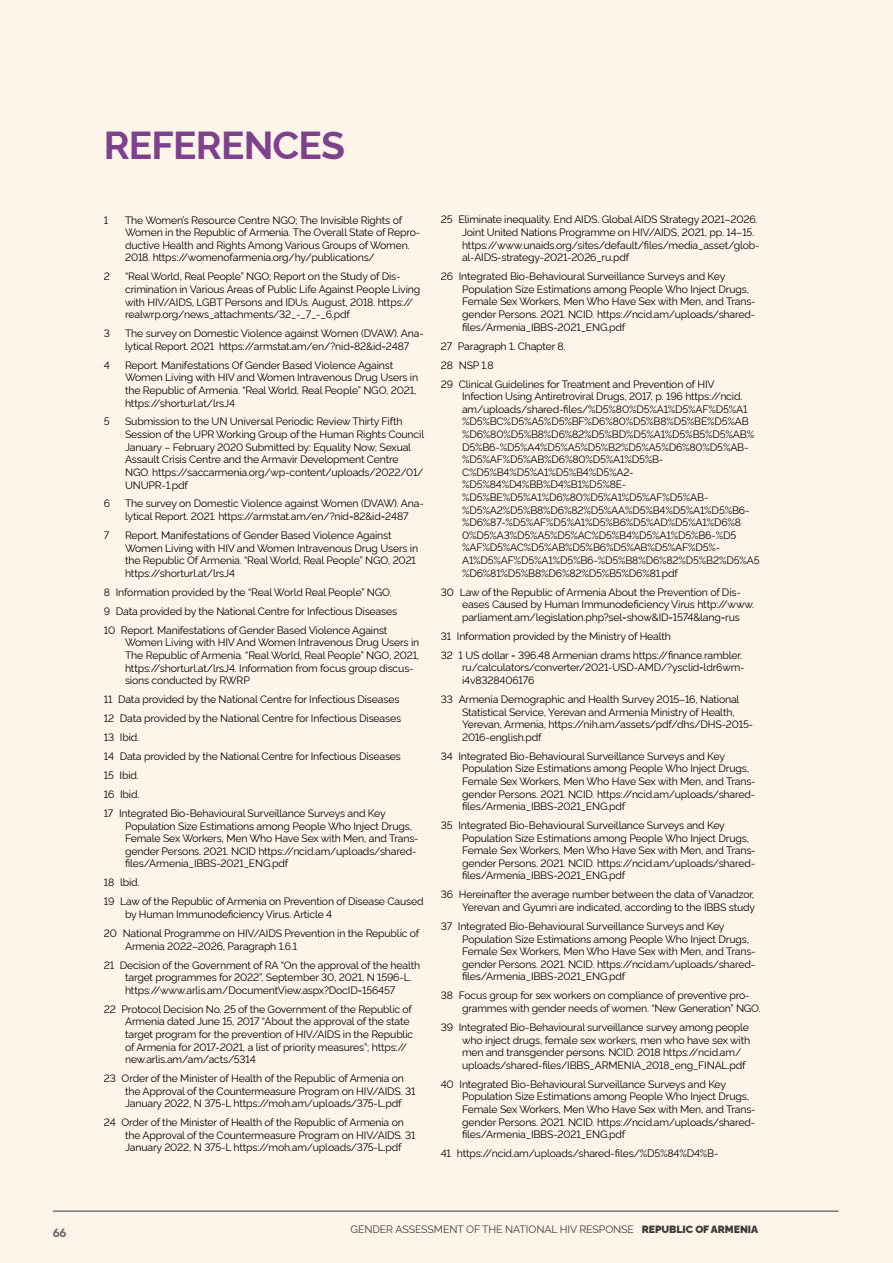
<style>
.page{position:relative;width:893px;height:1263px;background:#fff4e9}
.page>*{position:absolute;margin:0;border:0;box-sizing:border-box;transform-origin:0 0}
.t1{font:700 39px "Rawline";letter-spacing:-.02em;color:#7e428c}
.t2{font:900 12px "Avenir";color:#706f6f}
.t3{font:10.5px/12.6px "Rawline";letter-spacing:-.015em;color:#000}
.t4{font:10.5px "Rawline";letter-spacing:-.005em;color:#3c3c3b}
.s1{font-weight:900}
</style>
<div class="page">
<hr style="left:53px;top:1211px;width:785px;height:1px;background:#3c3c3b">
<h1 class="t1" style="left:104px;top:115px;width:243px">REFERENCES</h1>
<p class="t3" style="left:104px;top:212px;width:6px">1</p>
<p class="t3" style="left:125px;top:212px;width:297px">The Women’s Resource Centre NGO; The Invisible Rights of Women in the Republic of Armenia. The Overall State of Repro&shy;ductive Health and Rights Among Various Groups of Women.<br>2018. https://womenofarmenia.org/hy/publications/</p>
<p class="t3" style="left:104px;top:269px;width:8px">2</p>
<p class="t3" style="left:125px;top:269px;width:297px">“Real World, Real People” NGO; Report on the Study of Dis&shy;crimination in Various Areas of Public Life Against People Living with HIV/AIDS, LGBT Persons and IDUs. August, 2018. https:// realwrp.org/news_attachments/32_-_7_-_6.pdf</p>
<p class="t3" style="left:104px;top:326px;width:8px">3</p>
<p class="t3" style="left:125px;top:326px;width:300px">The survey on Domestic Violence against Women (DVAW). Ana&shy;lytical Report. 2021 https://armstat.am/en/?nid=82&amp;id=2487</p>
<p class="t3" style="left:104px;top:358px;width:7px">4</p>
<p class="t3" style="left:125px;top:358px;width:295px">Report. Manifestations Of Gender Based Violence Against Women Living with HIV and Women Intravenous Drug Users in the Republic of Armenia. “Real World, Real People” NGO, 2021, https://shorturl.at/lrsJ4</p>
<p class="t3" style="left:104px;top:414px;width:7px">5</p>
<p class="t3" style="left:125px;top:414px;width:301px">Submission to the UN Universal Periodic Review Thirty Fifth Session of the UPR Working Group of the Human Rights Council January – February 2020 Submitted by: Equality Now, Sexual Assault Crisis Centre and the Armavir Development Centre NGO. https://saccarmenia.org/wp-content/uploads/2022/01/ UNUPR-1.pdf</p>
<p class="t3" style="left:104px;top:496px;width:8px">6</p>
<p class="t3" style="left:125px;top:496px;width:300px">The survey on Domestic Violence against Women (DVAW). Ana&shy;lytical Report. 2021. https://armstat.am/en/?nid=82&amp;id=2487</p>
<p class="t3" style="left:104px;top:528px;width:7px">7</p>
<p class="t3" style="left:125px;top:528px;width:295px">Report. Manifestations of Gender Based Violence Against Women Living with HIV and Women Intravenous Drug Users in the Republic Of Armenia. “Real World, Real People” NGO, 2021 https://shorturl.at/lrsJ4</p>
<p class="t3" style="left:104px;top:582px;width:295px;line-height:18.9px">8 Information provided by the “Real World Real People” NGO.<br>9 Data provided by the National Centre for Infectious Diseases<br>10 Report. Manifestations of Gender Based Violence Against</p>
<p class="t3" style="left:125px;top:635px;width:296px">Women Living with HIV And Women Intravenous Drug Users in The Republic of Armenia. “Real World, Real People” NGO, 2021, https://shorturl.at/lrsJ4. Information from focus group discus&shy;sions conducted by RWRP</p>
<p class="t3" style="left:104px;top:689px;width:299px;line-height:18.9px">11 Data provided by the National Centre for Infectious Diseases 12 Data provided by the National Centre for Infectious Diseases 13 Ibid.<br>14 Data provided by the National Centre for Infectious Diseases 15 Ibid.<br>16 Ibid.<br>17 Integrated Bio-Behavioural Surveillance Surveys and Key</p>
<p class="t3" style="left:125px;top:818px;width:295px">Population Size Estimations among People Who Inject Drugs, Female Sex Workers, Men Who Have Sex with Men, and Trans&shy;gender Persons. 2021. NCID https://ncid.am/uploads/shared&shy;files/Armenia_IBBS-2021_ENG.pdf</p>
<p class="t3" style="left:104px;top:872px;width:321px;line-height:18.9px">18 lbid.<br>19 Law of the Republic of Armenia on Prevention of Disease Caused</p>
<p class="t3" style="left:104px;top:904px;width:317px;line-height:18.9px;text-indent:21px">by Human Immunodeficiency Virus. Article 4<br>20 National Programme on HIV/AIDS Prevention in the Republic of</p>
<p class="t3" style="left:104px;top:935px;width:318px;line-height:18.9px;text-indent:21px">Armenia 2022–2026, Paragraph 1.6.1<br>21 Decision of the Government of RA “On the approval of the health</p>
<p class="t3" style="left:125px;top:970px;width:288px">target programmes for 2022”, September 30, 2021, N 1596-L. https://www.arlis.am/DocumentView.aspx?DocID=156457</p>
<p class="t3" style="left:125px;top:1001px;width:290px;text-indent:-21px">22 Protocol Decision No. 25 of the Government of the Republic of Armenia dated June 15, 2017 “About the approval of the state target program for the prevention of HIV/AIDS in the Republic of Armenia for 2017-2021, a list of priority measures”; https:// new.arlis.am/am/acts/5314</p>
<p class="t3" style="left:125px;top:1071px;width:292px;text-indent:-21px">23 Order of the Minister of Health of the Republic of Armenia on the Approval of the Countermeasure Program on HIV/AIDS. 31<br>January 2022, N 375-L https://moh.am/uploads/375-L.pdf</p>
<p class="t3" style="left:125px;top:1115px;width:292px;text-indent:-21px">24 Order of the Minister of Health of the Republic of Armenia on the Approval of the Countermeasure Program on HIV/AIDS. 31<br>January 2022, N 375-L https://moh.am/uploads/375-L.pdf</p>
<p class="t3" style="left:462px;top:212px;width:299px;text-indent:-21px">25 Eliminate inequality. End AIDS. Global AIDS Strategy 2021–2026.<br>Joint United Nations Programme on HIV/AIDS, 2021, pp. 14–15. https://www.unaids.org/sites/default/files/media_asset/glob&shy;al-AIDS-strategy-2021-2026_ru.pdf</p>
<p class="t3" style="left:462px;top:269px;width:295px;text-indent:-21px">26 Integrated Bio-Behavioural Surveillance Surveys and Key Population Size Estimations among People Who Inject Drugs, Female Sex Workers, Men Who Have Sex with Men, and Trans&shy;gender Persons. 2021. NCID. https://ncid.am/uploads/shared&shy;files/Armenia_IBBS-2021_ENG.pdf</p>
<p class="t3" style="left:441px;top:335px;width:275px;line-height:18.9px">27 Paragraph 1. Chapter 8.<br>28 NSP 1.8<br>29 Clinical Guidelines for Treatment and Prevention of HIV</p>
<p class="t3" style="left:462px;top:389px;width:299px">Infection Using Antiretroviral Drugs, 2017, p. 196 https://ncid. am/uploads/shared-files/%D5%80%D5%A1%D5%AF%D5%A1 %D5%BC%D5%A5%D5%BF%D6%80%D5%B8%D5%BE%D5%AB %D6%80%D5%B8%D6%82%D5%BD%D5%A1%D5%B5%D5%AB% D5%B6-%D5%A4%D5%A5%D5%B2%D5%A5%D6%80%D5%AB-%D5%AF%D5%AB%D6%80%D5%A1%D5%B-C%D5%B4%D5%A1%D5%B4%D5%A2- %D5%84%D4%BB%D4%B1%D5%8E-%D5%BE%D5%A1%D6%80%D5%A1%D5%AF%D5%AB-%D5%A2%D5%B8%D6%82%D5%AA%D5%B4%D5%A1%D5%B6- %D6%87-%D5%AF%D5%A1%D5%B6%D5%AD%D5%A1%D6%8<br>0%D5%A3%D5%A5%D5%AC%D5%B4%D5%A1%D5%B6-%D5 %AF%D5%AC%D5%AB%D5%B6%D5%AB%D5%AF%D5%- A1%D5%AF%D5%A1%D5%B6-%D5%B8%D6%82%D5%B2%D5%A5 %D6%81%D5%B8%D6%82%D5%B5%D6%81.pdf</p>
<p class="t3" style="left:462px;top:584px;width:293px;text-indent:-21px">30 Law of the Republic of Armenia About the Prevention of Dis&shy;eases Caused by Human Immunodeficiency Virus http://www. parliament.am/legislation.php?sel=show&amp;ID=1574&amp;lang=rus</p>
<p class="t3" style="left:441px;top:625px;width:303px;line-height:18.9px">31 Information provided by the Ministry of Health<br>32 1 US dollar = 396.48 Armenian drams https://finance.rambler.</p>
<p class="t3" style="left:462px;top:660px;width:284px">ru/calculators/converter/2021-USD-AMD/?ysclid=ldr6wm&shy;i4v8328406176</p>
<p class="t3" style="left:462px;top:692px;width:293px;text-indent:-21px">33 Armenia Demographic and Health Survey 2015–16, National Statistical Service, Yerevan and Armenia Ministry of Health, Yerevan, Armenia, https://nih.am/assets/pdf/dhs/DHS-2015- 2016-english.pdf</p>
<p class="t3" style="left:462px;top:748px;width:295px;text-indent:-21px">34 Integrated Bio-Behavioural Surveillance Surveys and Key Population Size Estimations among People Who Inject Drugs, Female Sex Workers, Men Who Have Sex with Men, and Trans&shy;gender Persons. 2021. NCID. https://ncid.am/uploads/shared&shy;files/Armenia_IBBS-2021_ENG.pdf</p>
<p class="t3" style="left:462px;top:818px;width:295px;text-indent:-21px">35 Integrated Bio-Behavioural Surveillance Surveys and Key Population Size Estimations among People Who Inject Drugs, Female Sex Workers, Men Who Have Sex with Men, and Trans&shy;gender Persons. 2021. NCID. https://ncid.am/uploads/shared&shy;files/Armenia_IBBS-2021_ENG.pdf</p>
<p class="t3" style="left:441px;top:887px;width:316px;text-align:right">36 Hereinafter the average number between the data of Vanadzor,<br>Yerevan and Gyumri are indicated, according to the IBBS study</p>
<p class="t3" style="left:462px;top:919px;width:295px;text-indent:-21px">37 Integrated Bio-Behavioural Surveillance Surveys and Key Population Size Estimations among People Who Inject Drugs, Female Sex Workers, Men Who Have Sex with Men, and Trans&shy;gender Persons. 2021. NCID. https://ncid.am/uploads/shared&shy;files/Armenia_IBBS-2021_ENG.pdf</p>
<p class="t3" style="left:462px;top:988px;width:300px;text-indent:-21px">38 Focus group for sex workers on compliance of preventive pro&shy;grammes with gender needs of women. “New Generation” NGO.</p>
<p class="t3" style="left:462px;top:1020px;width:290px;text-indent:-21px">39 Integrated Bio-Behavioural surveillance survey among people who inject drugs, female sex workers, men who have sex with men and transgender persons. NCID. 2018 https://ncid.am/ uploads/shared-files/IBBS_ARMENIA_2018_eng_FINAL.pdf</p>
<p class="t3" style="left:462px;top:1077px;width:295px;text-indent:-21px">40 Integrated Bio-Behavioural Surveillance Surveys and Key Population Size Estimations among People Who Inject Drugs, Female Sex Workers, Men Who Have Sex with Men, and Trans&shy;gender Persons. 2021. NCID. https://ncid.am/uploads/shared&shy;files/Armenia_IBBS-2021_ENG.pdf</p>
<p class="t3" style="left:441px;top:1146px;width:279px">41 https://ncid.am/uploads/shared-files/%D5%84%D4%B-</p>
<p class="t2" style="left:53px;top:1222px;width:15px">66</p>
<p class="t4" style="left:351px;top:1221px;width:409px">GENDER ASSESSMENT OF THE NATIONAL HIV RESPONSE <span class="s1">REPUBLIC OF ARMENIA</span></p>
</div>
